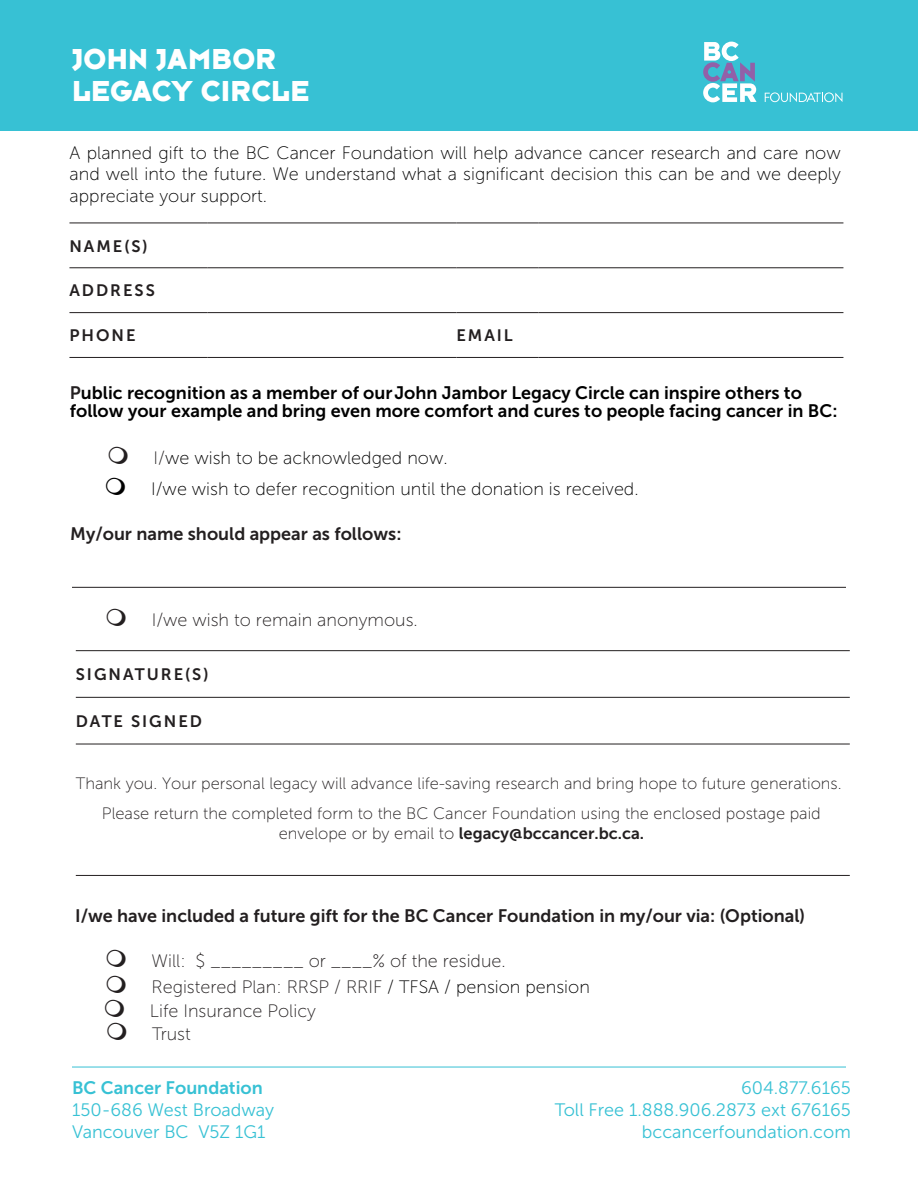
<style>
.page{position:relative;width:918px;height:1188px;background:#fff}
.page>*{position:absolute;margin:0;border:0;box-sizing:border-box;transform-origin:0 0}
.t1{font:30px "Typeface Six OT";letter-spacing:.01em;color:#fff}
.t2{font:18px/21.3px "Museo Sans 100";color:#000}
.t3{font:18px/18.8px "Museo Sans 700";color:#000}
.t4{font:18px/24.2px "Museo Sans 100";color:#231f20}
.t5{font:18px "Museo Sans 700";color:#231f20}
.t6{font:18px/21.6px "Museo Sans 300";color:#37c1d4}
.t7{font:18px "Museo Sans 700";color:#37c1d4}
.t8{font:16.5px/30px "Museo Sans 100";color:#231f20;text-align:center}
.t9{font:16.5px "Museo Sans 700";letter-spacing:.12em;color:#231f20}
.t10{font:16.5px "Museo Sans 700";color:#231f20}
.s1{color:#231f20}
.s2{font-family:"Museo Sans 100"}
.s3{color:#000}
</style>
<div class="page">
<hr style="left:69px;top:223px;width:138px;height:1px;background:#231f20">
<hr style="left:207px;top:223px;width:249px;height:1px;background:#231f20">
<hr style="left:456px;top:223px;width:82px;height:1px;background:#231f20">
<hr style="left:538px;top:223px;width:305px;height:1px;background:#231f20">
<hr style="left:69px;top:268px;width:138px;height:1px;background:#231f20">
<hr style="left:207px;top:268px;width:249px;height:1px;background:#231f20">
<hr style="left:456px;top:268px;width:82px;height:1px;background:#231f20">
<hr style="left:538px;top:268px;width:305px;height:1px;background:#231f20">
<hr style="left:69px;top:312px;width:138px;height:1px;background:#231f20">
<hr style="left:207px;top:312px;width:249px;height:1px;background:#231f20">
<hr style="left:456px;top:312px;width:82px;height:1px;background:#231f20">
<hr style="left:538px;top:312px;width:305px;height:1px;background:#231f20">
<hr style="left:69px;top:357px;width:138px;height:1px;background:#231f20">
<hr style="left:207px;top:357px;width:249px;height:1px;background:#231f20">
<hr style="left:456px;top:357px;width:82px;height:1px;background:#231f20">
<hr style="left:538px;top:357px;width:305px;height:1px;background:#231f20">
<hr style="left:76px;top:875px;width:774px;height:1px;background:#231f20">
<hr style="left:72px;top:587px;width:774px;height:1px;background:#231f20">
<hr style="left:76px;top:650px;width:774px;height:1px;background:#231f20">
<hr style="left:76px;top:697px;width:774px;height:1px;background:#231f20">
<hr style="left:76px;top:744px;width:774px;height:1px;background:#231f20">
<div style="left:0;top:0;width:918px;height:131px;background:#37c1d4"></div>
<svg style="left:765px;top:92px;width:77px;height:10px"></svg>
<svg style="left:703px;top:42px;width:54px;height:60px"></svg>
<hr style="left:72px;top:1067px;width:774px;height:1px;background:#37c1d4">
<p class="t1" style="left:72px;top:40px;width:206px">JOHN JAMBOR</p>
<p class="t1" style="left:72px;top:73px;width:239px">LEGACY CIRCLE</p>
<p class="t2" style="left:70px;top:142px;width:773px;text-align:justify">A planned gift to the BC Cancer Foundation will help advance cancer research and care now and well into the future. We understand what a significant decision this can be and we deeply appreciate your support.</p>
<p class="t9" style="left:69px;top:237px;width:80px">NAME(S)</p>
<p class="t9" style="left:69px;top:282px;width:87px">ADDRESS</p>
<p class="t9" style="left:69px;top:326px;width:68px">PHONE</p>
<p class="t9" style="left:456px;top:326px;width:58px">EMAIL</p>
<p class="t3" style="left:70px;top:383px;width:769px"><span class="s1">P</span>ublic recognition as a member of our John Jambor Legacy Circle can inspire others to follow your example and bring even more comfort and cures to people facing cancer in BC:</p>
<p class="t2" style="left:151px;top:442px;width:489px;line-height:31.8px"><span class="s1">I/</span>we wish to be acknowledged now.<br>I/we wish to defer recognition until the donation is received.</p>
<p class="t5" style="left:70px;top:523px;width:333px">My/our name should appear as follows:</p>
<p class="t4" style="left:152px;top:608px;width:268px">I/we wish to remain anonymous.</p>
<p class="t9" style="left:76px;top:665px;width:134px">SIGNATURE(S)</p>
<p class="t9" style="left:76px;top:712px;width:128px">DATE SIGNED</p>
<p class="t8" style="left:76px;top:769px;width:767px">Thank you. Your personal legacy will advance life-saving research and bring hope to future generations.<br>Please return the completed form to the BC Cancer Foundation using the enclosed postage paid</p>
<p class="t10" style="left:279px;top:824px;width:367px"><span class="s2">envelope or by email to</span> legacy@bccancer.bc.ca.</p>
<p class="t5" style="left:75px;top:906px;width:732px">I/we have included a future gift for the BC Cancer Foundation in my/our via: (Optional)</p>
<p class="t4" style="left:150px;top:949px;width:441px">Will: $ _________ or ____% of the residue.<br>Registered Plan: RRSP / RRIF <span class="s3">/ TFSA / pension pension<br></span>Life Insurance Policy<br>Trust</p>
<p class="t7" style="left:72px;top:1078px;width:192px">BC Cancer Foundation</p>
<p class="t6" style="left:72px;top:1099px;width:204px">150-686 West Broadway<br>Vancouver BC V5Z 1G1</p>
<p class="t6" style="left:555px;top:1078px;width:298px;text-align:right">604.877.6165<br>Toll Free 1.888.906.2873 ext 676165 bccancerfoundation.com</p>
</div>
